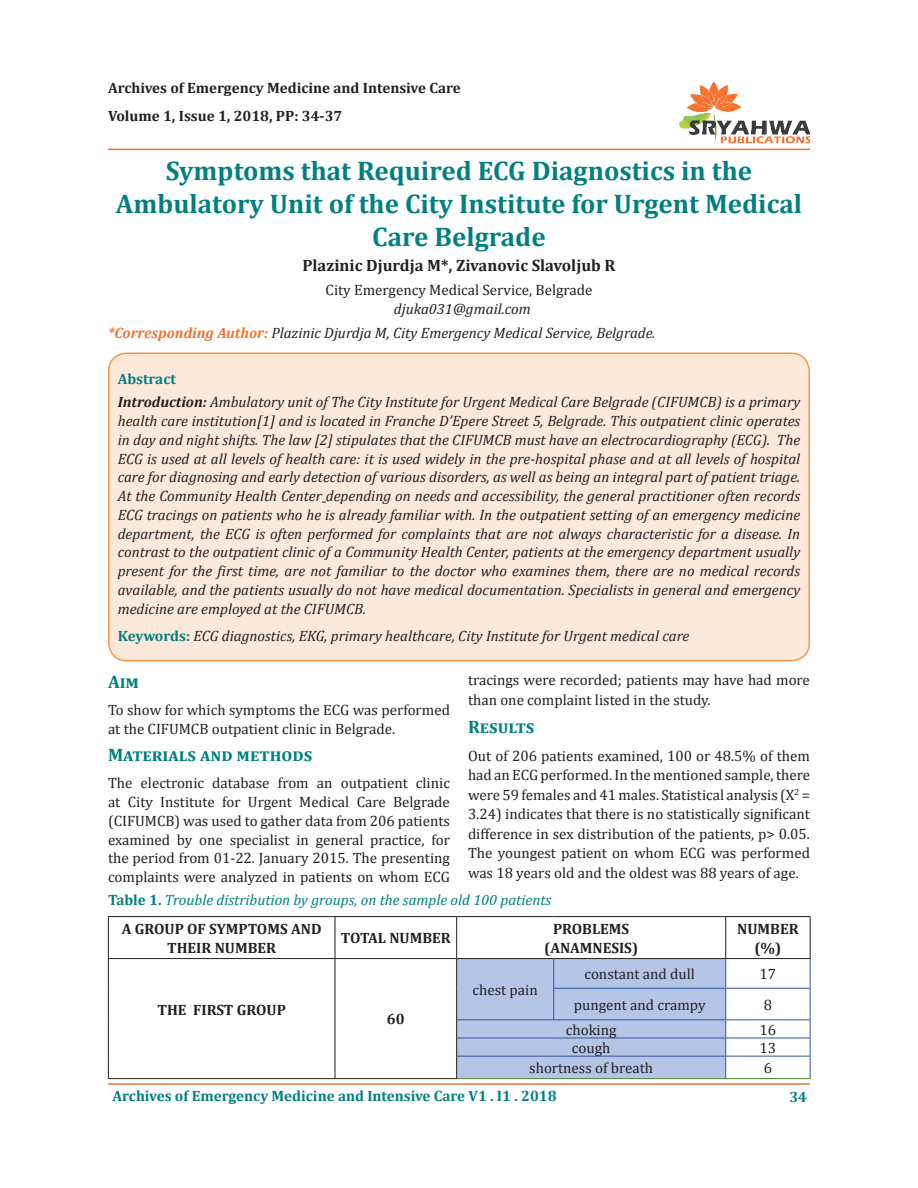
<style>
.page{position:relative;width:918px;height:1188px;background:#fff}
.page>*{position:absolute;margin:0;border:0;box-sizing:border-box;transform-origin:0 0}
.t1{font:700 27px/33px "Cambria";color:#008080;text-align:center}
.t2{font:700 18px "Cambria";color:#008080}
.t3{font:700 16.5px "Cambria";color:#231f20}
.List_Paragraph{font:italic 15px/18.8px "Cambria";color:#231f20;text-align:justify}
.HTML_Preformatted{font:15px/19.5px "Cambria";color:#231f20}
.t4{font:700 15px/19.5px "Cambria";color:#231f20;text-align:center}
.t5{font:700 15px "Cambria";color:#008080}
.HTML_Preformatted-2{font:italic 15px "Cambria";color:#008080}
.s1{font-weight:700;color:#f37131}
.s2{font-weight:700}
.s3{font-weight:700;font-style:normal;color:#008080}
.s4{font-weight:700;font-style:normal}
</style>
<div class="page">
<hr style="left:108px;top:1083px;width:702px;height:2px;background:#f37232">
<hr style="left:108px;top:149px;width:702px;height:1px;background:#f37232">
<img style="left:680px;top:81px;width:130px;height:62px">
<div style="left:109px;top:353px;width:700px;height:308px;background:#fde9d9;border-radius:18px"></div>
<div style="left:108px;top:352px;width:702px;height:310px;border:2px solid #f79648;border-radius:18px"></div>
<hr style="left:108px;top:916px;width:227px;height:1px;background:#231f20">
<hr style="left:108px;top:917px;width:1px;height:41px;background:#231f20">
<hr style="left:457px;top:916px;width:97px;height:1px;background:#231f20">
<hr style="left:554px;top:916px;width:172px;height:1px;background:#231f20">
<hr style="left:726px;top:916px;width:85px;height:1px;background:#231f20">
<hr style="left:725px;top:917px;width:1px;height:41px;background:#231f20">
<hr style="left:810px;top:917px;width:1px;height:41px;background:#231f20">
<hr style="left:108px;top:958px;width:227px;height:1px;background:#231f20">
<svg style="left:108px;top:959px;width:1px;height:29px"></svg>
<hr style="left:108px;top:988px;width:1px;height:32px;background:#231f20">
<svg style="left:108px;top:1020px;width:1px;height:58px"></svg>
<hr style="left:108px;top:1078px;width:227px;height:1px;background:#231f20">
<hr style="left:457px;top:958px;width:97px;height:1px;background:#231f20">
<hr style="left:554px;top:958px;width:172px;height:1px;background:#231f20">
<hr style="left:726px;top:958px;width:85px;height:1px;background:#231f20">
<svg style="left:810px;top:959px;width:1px;height:29px"></svg>
<hr style="left:726px;top:988px;width:85px;height:1px;background:#2f5496">
<hr style="left:810px;top:989px;width:1px;height:30px;background:#2f5496">
<hr style="left:726px;top:1019px;width:85px;height:1px;background:#2f5496">
<hr style="left:726px;top:1038px;width:85px;height:1px;background:#2f5496">
<hr style="left:726px;top:1056px;width:85px;height:1px;background:#2f5496">
<svg style="left:810px;top:1020px;width:1px;height:58px"></svg>
<hr style="left:726px;top:1078px;width:85px;height:1px;background:#538135">
<hr style="left:335px;top:916px;width:122px;height:1px;background:#231f20">
<hr style="left:335px;top:917px;width:1px;height:41px;background:#231f20">
<hr style="left:456px;top:917px;width:1px;height:41px;background:#231f20">
<hr style="left:335px;top:958px;width:122px;height:1px;background:#231f20">
<svg style="left:335px;top:959px;width:1px;height:29px"></svg>
<hr style="left:335px;top:988px;width:1px;height:32px;background:#231f20">
<svg style="left:335px;top:1020px;width:1px;height:58px"></svg>
<svg style="left:456px;top:959px;width:270px;height:120px;background:#aec0e1"></svg>
<hr style="left:335px;top:1078px;width:122px;height:1px;background:#231f20">
<p class="t4" style="left:108px;top:78px;width:354px">Archives of Emergency Medicine and Intensive Care</p>
<p class="t4" style="left:108px;top:106px;width:236px">Volume 1, Issue 1, 2018, PP: 34-37</p>
<p class="t1" style="left:116px;top:153px;width:688px">Symptoms that Required ECG Diagnostics in the<br>Ambulatory Unit of the City Institute for Urgent Medical<br>Care Belgrade</p>
<p class="t3" style="left:302px;top:254px;width:315px">Plazinic Djurdja M*, Zivanovic Slavoljub R</p>
<p class="HTML_Preformatted" style="left:326px;top:280px;width:268px">City Emergency Medical Service, Belgrade</p>
<p class="List_Paragraph" style="left:394px;top:299px;width:138px">djuka031@gmail.com</p>
<p class="List_Paragraph" style="left:108px;top:323px;width:549px"><span class="s1">*Corresponding Author:</span> Plazinic Djurdja M, City Emergency Medical Service, Belgrade.</p>
<p class="t5" style="left:118px;top:369px;width:60px">Abstract</p>
<p class="List_Paragraph" style="left:118px;top:392px;width:684px"><span class="s2">Introduction:</span> Ambulatory unit of The City Institute for Urgent Medical Care Belgrade (CIFUMCB) is a primary health care institution[1] and is located in Franche D’Epere Street 5, Belgrade. This outpatient clinic operates in day and night shifts. The law [2] stipulates that the CIFUMCB must have an electrocardiography (ECG). The ECG is used at all levels of health care: it is used widely in the pre-hospital phase and at all levels of hospital care for diagnosing and early detection of various disorders, as well as being an integral part of patient triage.<br>At the Community Health Center depending on needs and accessibility, the general practitioner often records ECG tracings on patients who he is already familiar with. In the outpatient setting of an emergency medicine department, the ECG is often performed for complaints that are not always characteristic for a disease. In contrast to the outpatient clinic of a Community Health Center, patients at the emergency department usually present for the first time, are not familiar to the doctor who examines them, there are no medical records available, and the patients usually do not have medical documentation. Specialists in general and emergency medicine are employed at the CIFUMCB.</p>
<p class="List_Paragraph" style="left:118px;top:626px;width:573px"><span class="s3">Keywords:</span> ECG diagnostics, EKG, primary healthcare, City Institute for Urgent medical care</p>
<p class="t2" style="left:108px;top:669px;width:33px">Aim</p>
<p class="HTML_Preformatted" style="left:108px;top:700px;width:343px;line-height:18.8px">To show for which symptoms the ECG was performed at the CIFUMCB outpatient clinic in Belgrade.</p>
<p class="t2" style="left:108px;top:742px;width:206px">Materials and methods</p>
<p class="HTML_Preformatted" style="left:108px;top:774px;width:344px;line-height:18.8px;text-align:justify">The electronic database from an outpatient clinic at City Institute for Urgent Medical Care Belgrade (CIFUMCB) was used to gather data from 206 patients examined by one specialist in general practice, for the period from 01-22. January 2015. The presenting complaints were analyzed in patients on whom ECG</p>
<p class="HTML_Preformatted" style="left:468px;top:670px;width:343px">tracings were recorded; patients may have had more than one complaint listed in the study.</p>
<p class="t2" style="left:468px;top:714px;width:68px">Results</p>
<p class="HTML_Preformatted" style="left:468px;top:746px;width:344px;text-align:justify">Out of 206 patients examined, 100 or 48.5% of them had an ECG performed. In the mentioned sample, there were 59 females and 41 males. Statistical analysis (X<sup>2</sup> = 3.24) indicates that there is no statistically significant difference in sex distribution of the patients, p&gt; 0.05.<br>The youngest patient on whom ECG was performed was 18 years old and the oldest was 88 years of age.</p>
<p class="HTML_Preformatted-2" style="left:108px;top:889px;width:445px"><span class="s4">Table 1.</span> Trouble distribution by groups, on the sample old 100 patients</p>
<p class="t4" style="left:122px;top:918px;width:201px">A GROUP OF SYMPTOMS AND<br>THEIR NUMBER</p>
<p class="t4" style="left:341px;top:928px;width:111px">TOTAL NUMBER</p>
<p class="t4" style="left:544px;top:918px;width:95px">PROBLEMS (ANAMNESIS)</p>
<p class="t4" style="left:737px;top:918px;width:63px">NUMBER (%)</p>
<p class="t4" style="left:157px;top:999px;width:130px">THE FIRST GROUP</p>
<p class="t4" style="left:387px;top:1009px;width:19px">60</p>
<p class="HTML_Preformatted" style="left:584px;top:964px;width:112px">constant and dull</p>
<p class="HTML_Preformatted" style="left:760px;top:964px;width:18px">17</p>
<p class="HTML_Preformatted" style="left:574px;top:995px;width:133px">pungent and crampy</p>
<p class="HTML_Preformatted" style="left:764px;top:995px;width:10px">8</p>
<p class="HTML_Preformatted" style="left:566px;top:1020px;width:52px">choking</p>
<p class="HTML_Preformatted" style="left:760px;top:1020px;width:18px">16</p>
<p class="HTML_Preformatted" style="left:572px;top:1038px;width:40px">cough</p>
<p class="HTML_Preformatted" style="left:760px;top:1038px;width:18px">13</p>
<p class="HTML_Preformatted" style="left:529px;top:1058px;width:125px">shortness of breath</p>
<p class="HTML_Preformatted" style="left:764px;top:1058px;width:10px">6</p>
<p class="HTML_Preformatted" style="left:473px;top:980px;width:67px">chest pain</p>
<p class="t5" style="left:112px;top:1086px;width:446px">Archives of Emergency Medicine and Intensive Care V1 . I1 . 2018</p>
<p class="t5" style="left:789px;top:1087px;width:19px">34</p>
</div>
